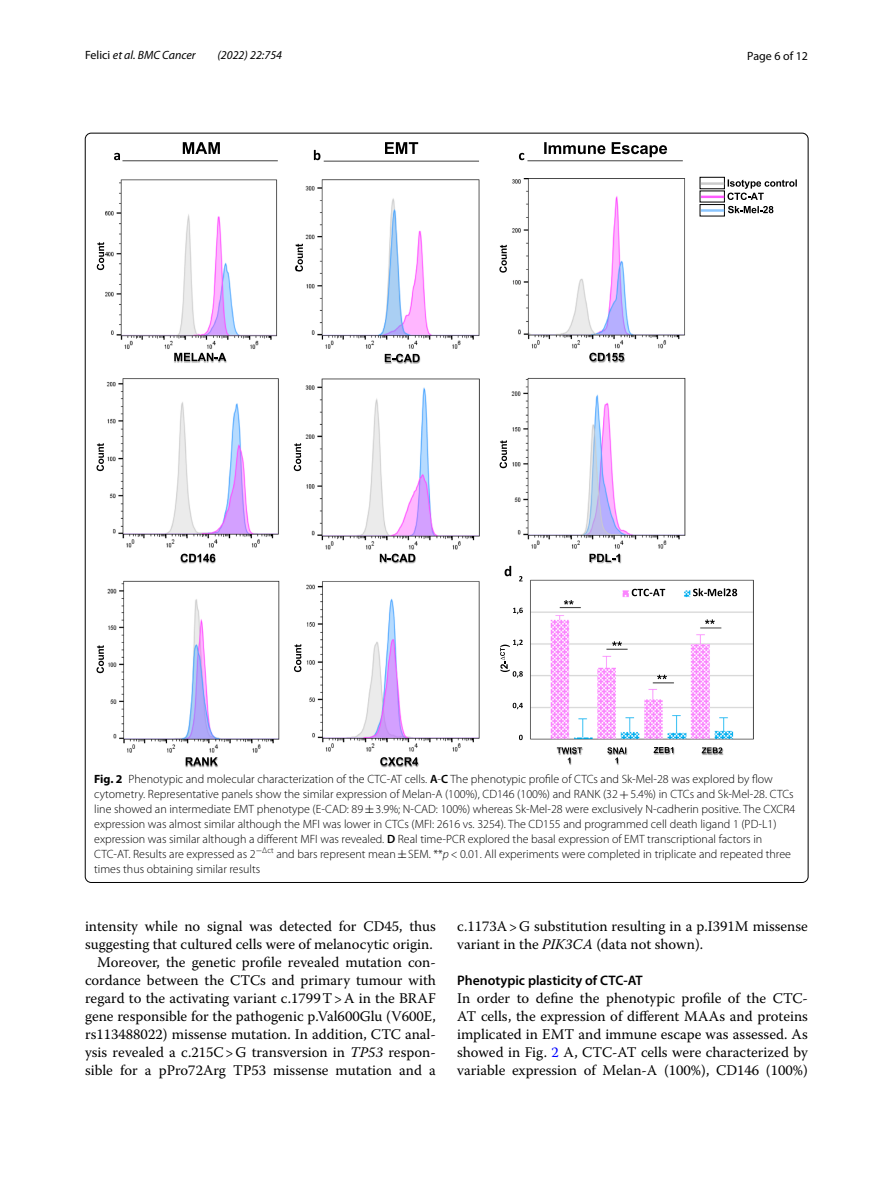
<style>
.page{position:relative;width:893px;height:1187px;background:#fff}
.page>*{position:absolute;margin:0;border:0;box-sizing:border-box;transform-origin:0 0}
.t1{font:14.7px/18px "Warnock Pro";color:#000;text-align:right}
.t2{font:600 13.8px "Myriad Pro";color:#000}
.t3{font:300 12px/15px "Myriad Pro";color:#000}
.t4{font:italic 12px "Myriad Pro";color:#000}
.t5{font:12px "Myriad Pro";color:#000}
.s1{font-style:normal}
.s2{font-weight:700}
.s3{font-weight:600}
.s4{font-family:"MTSY";font-weight:400}
.s5{font-style:italic}
.s6{color:#00f}
</style>
<div class="page">
<img style="left:106px;top:178px;width:648px;height:589px">
<svg style="left:183px;top:142px;width:37px;height:12px"></svg>
<div style="left:700px;top:204px;width:25px;height:12px;background:#fff;border:1px solid #000"></div>
<hr style="left:701px;top:209px;width:23px;height:3px;background:#89c5ff">
<svg style="left:702px;top:192px;width:21px;height:8px"></svg>
<hr style="left:701px;top:196px;width:23px;height:2px;background:#ff5aff">
<div style="left:700px;top:177px;width:25px;height:12px;background:#fff;border:1px solid #000"></div>
<hr style="left:701px;top:182px;width:23px;height:3px;background:#cbcbcb">
<svg style="left:727px;top:179px;width:70px;height:21px"></svg>
<svg style="left:728px;top:206px;width:45px;height:7px"></svg>
<svg style="left:499px;top:245px;width:8px;height:27px"></svg>
<svg style="left:589px;top:553px;width:31px;height:9px"></svg>
<svg style="left:589px;top:352px;width:35px;height:9px"></svg>
<svg style="left:380px;top:553px;width:35px;height:9px"></svg>
<svg style="left:380px;top:757px;width:38px;height:8px"></svg>
<svg style="left:385px;top:354px;width:35px;height:8px"></svg>
<svg style="left:296px;top:244px;width:7px;height:27px"></svg>
<hr style="left:122px;top:160px;width:156px;height:1px;background:#404040">
<svg style="left:385px;top:142px;width:33px;height:12px"></svg>
<svg style="left:544px;top:142px;width:123px;height:15px"></svg>
<svg style="left:97px;top:242px;width:7px;height:28px"></svg>
<svg style="left:174px;top:353px;width:52px;height:8px"></svg>
<svg style="left:181px;top:553px;width:34px;height:9px"></svg>
<svg style="left:186px;top:757px;width:32px;height:8px"></svg>
<hr style="left:324px;top:161px;width:155px;height:1px;background:#404040">
<hr style="left:527px;top:160px;width:156px;height:1px;background:#404040">
<svg style="left:96px;top:443px;width:8px;height:28px"></svg>
<svg style="left:294px;top:443px;width:7px;height:28px"></svg>
<svg style="left:96px;top:645px;width:8px;height:28px"></svg>
<svg style="left:294px;top:644px;width:7px;height:28px"></svg>
<svg style="left:500px;top:440px;width:7px;height:28px"></svg>
<svg style="left:519px;top:734px;width:4px;height:6px"></svg>
<svg style="left:513px;top:702px;width:10px;height:7px"></svg>
<svg style="left:513px;top:607px;width:10px;height:7px"></svg>
<svg style="left:519px;top:576px;width:4px;height:5px"></svg>
<svg style="left:632px;top:588px;width:33px;height:8px"></svg>
<svg style="left:693px;top:588px;width:44px;height:8px"></svg>
<svg style="left:500px;top:639px;width:23px;height:38px"></svg>
<svg style="left:702px;top:747px;width:20px;height:6px"></svg>
<svg style="left:654px;top:747px;width:19px;height:6px"></svg>
<svg style="left:607px;top:747px;width:19px;height:16px"></svg>
<svg style="left:557px;top:747px;width:25px;height:16px"></svg>
<svg style="left:564px;top:600px;width:10px;height:4px"></svg>
<svg style="left:612px;top:641px;width:10px;height:5px"></svg>
<svg style="left:657px;top:674px;width:10px;height:5px"></svg>
<svg style="left:705px;top:619px;width:10px;height:5px"></svg>
<svg style="left:114px;top:153px;width:6px;height:7px"></svg>
<svg style="left:314px;top:150px;width:6px;height:10px"></svg>
<svg style="left:519px;top:153px;width:5px;height:7px"></svg>
<svg style="left:505px;top:565px;width:6px;height:11px"></svg>
<p class="t4" style="left:85px;top:48px;width:112px"><span class="s1">Felici</span> et al. BMC Cancer</p>
<p class="t4" style="left:218px;top:48px;width:66px">(2022) 22:754</p>
<p class="t5" style="left:747px;top:48px;width:62px">Page 6 of 12</p>
<p class="t3" style="left:94px;top:771px;width:703px"><span class="s2">Fig. 2</span> Phenotypic and molecular characterization of the CTC-AT cells. <span class="s3">A</span>-<span class="s3">C</span> The phenotypic profile of CTCs and Sk-Mel-28 was explored by flow cytometry. Representative panels show the similar expression of Melan-A (100%), CD146 (100%) and RANK (32<span class="s4">+</span>5.4%) in CTCs and Sk-Mel-28. CTCs line showed an intermediate EMT phenotype (E-CAD: 89<span class="s4">±</span>3.9%; N-CAD: 100%) whereas Sk-Mel-28 were exclusively N-cadherin positive. The CXCR4 expression was almost similar although the MFI was lower in CTCs (MFI: 2616 vs. 3254). The CD155 and programmed cell death ligand 1 (PD-L1) expression was similar although a different MFI was revealed. <span class="s3">D</span> Real time-PCR explored the basal expression of EMT transcriptional factors in CTC-AT. Results are expressed as 2<sup>−</sup><sup>Δct</sup> and bars represent mean<span class="s4">±</span>SEM. **<span class="s5">p&lt;</span> 0.01. All experiments were completed in triplicate and repeated three times thus obtaining similar results</p>
<p class="t1" style="left:85px;top:916px;width:352px">intensity while no signal was detected for CD45, thus suggesting that cultured cells were of melanocytic origin.<br>Moreover, the genetic profile revealed mutation con&shy;cordance between the CTCs and primary tumour with regard to the activating variant c.1799T&gt;A in the BRAF gene responsible for the pathogenic p.Val600Glu (V600E, rs113488022) missense mutation. In addition, CTC anal&shy;ysis revealed a c.215C&gt;G transversion in <span class="s5">TP53</span> respon&shy;sible for a pPro72Arg TP53 missense mutation and a</p>
<p class="t1" style="left:457px;top:916px;width:352px;text-align:left">c.1173A&gt;G substitution resulting in a p.I391M missense variant in the <span class="s5">PIK3CA</span> (data not shown).</p>
<p class="t2" style="left:457px;top:971px;width:187px">Phenotypic plasticity of CTC‑AT</p>
<p class="t1" style="left:457px;top:988px;width:352px;text-align:justify">In order to define the phenotypic profile of the CTC-AT cells, the expression of different MAAs and proteins implicated in EMT and immune escape was assessed. As showed in Fig. <span class="s6">2</span> A, CTC-AT cells were characterized by variable expression of Melan-A (100%), CD146 (100%)</p>
</div>
